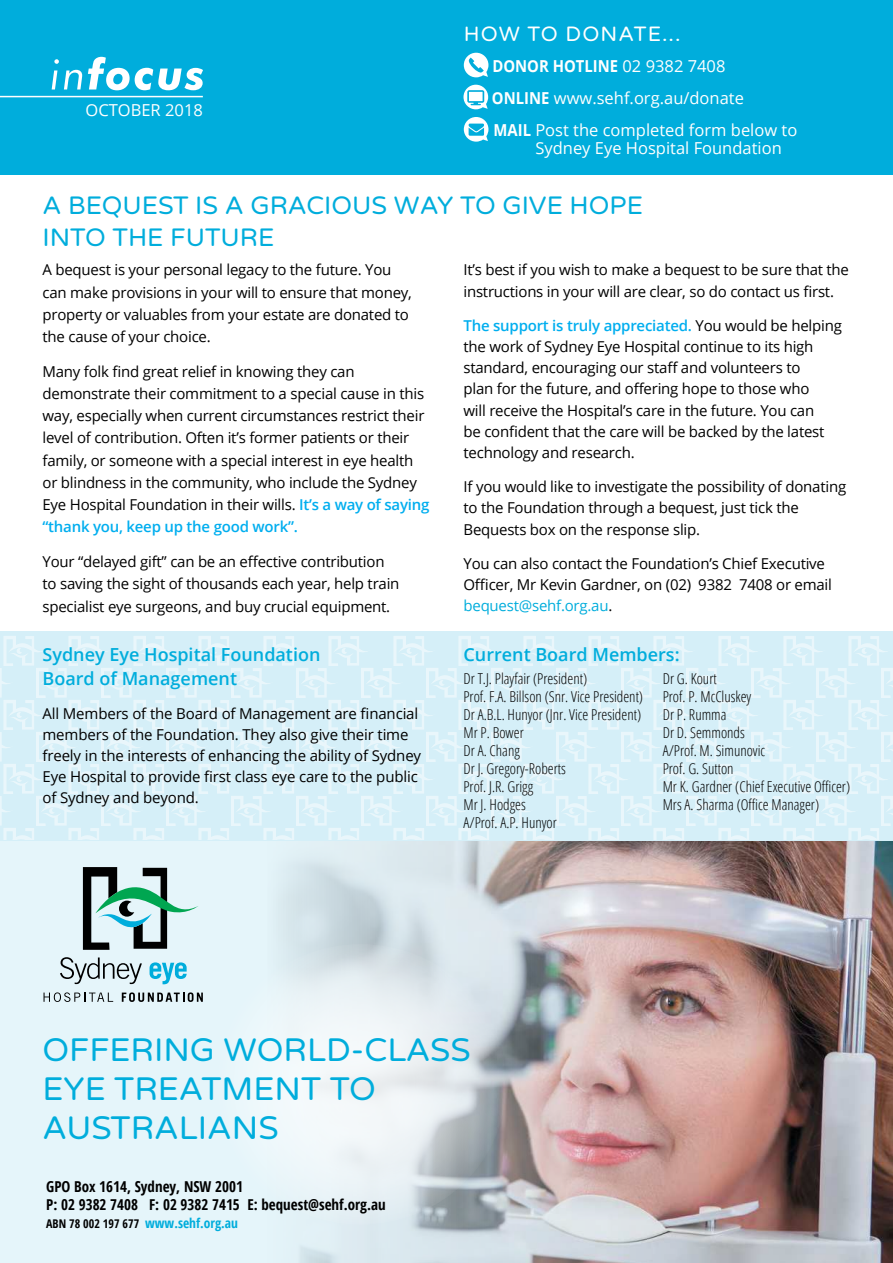
<style>
.page{position:relative;width:893px;height:1263px;background:#fff}
.page>*{position:absolute;margin:0;border:0;box-sizing:border-box;transform-origin:0 0}
.t1{font:33px/39px "Varela Round";color:#00addc}
.t2{font:25.5px/31.8px "Varela Round";color:#00addc}
.t3{font:21px "Varela Round";letter-spacing:.05em;color:#fff}
.t4{font:600 18px/24px "Open Sans";color:#00addc}
.t5{font:16.5px/18px "Open Sans";color:#fff}
.t6{font:700 16.5px "Open Sans";color:#fff;scale:.9 1}
.t7{font:15px/22.2px "Open Sans";letter-spacing:-.015em;color:#000}
.t8{font:300 condensed 15px/18px "Open Sans";color:#000}
.t9{font:700 condensed 15px/18px "Open Sans";color:#000}
.t10{font:700 condensed 13.5px "Open Sans";color:#00addc}
.s1{font-weight:400}
.s2{font-weight:700}
.s3{font-weight:600;color:#00aeef}
.s4{color:#00addc}
.s5{font-size:12px;color:#000}
</style>
<div class="page">
<div style="left:0;top:839px;width:893px;height:424px;background:#e5f5fa"></div>
<img style="left:281px;top:841px;width:612px;height:422px">
<svg style="left:215px;top:944px;width:291px;height:280px"></svg>
<div style="left:0;top:631px;width:893px;height:210px;background:#d5eff8"></div>
<svg style="left:0;top:636px;width:893px;height:203px"></svg>
<div style="left:0;top:0;width:893px;height:174px;background:#00addc"></div>
<svg style="left:60px;top:957px;width:82px;height:27px"></svg>
<svg style="left:150px;top:962px;width:37px;height:22px"></svg>
<svg style="left:44px;top:992px;width:69px;height:10px"></svg>
<svg style="left:122px;top:992px;width:81px;height:10px"></svg>
<svg style="left:83px;top:867px;width:115px;height:83px"></svg>
<svg style="left:464px;top:53px;width:24px;height:24px"></svg>
<svg style="left:464px;top:117px;width:24px;height:25px"></svg>
<svg style="left:463px;top:85px;width:25px;height:24px"></svg>
<div style="left:469px;top:92px;width:14px;height:9px;background:#fff"></div>
<hr style="left:0;top:96px;width:203px;height:1px;background:#fff">
<svg style="left:52px;top:59px;width:30px;height:30px"></svg>
<svg style="left:88px;top:57px;width:115px;height:33px"></svg>
<p class="t5" style="left:86px;top:101px;width:119px">OCTOBER 2018</p>
<h3 class="t3" style="left:464px;top:25px;width:218px">HOW TO DONATE...</h3>
<p class="t6" style="left:492px;top:56px;width:260px">DONOR HOTLINE <span class="s1">02 9382 7408</span></p>
<p class="t5" style="left:492px;top:90px;width:253px"><span class="s2">ONLINE</span> www.sehf.org.au/donate</p>
<p class="t5" style="left:535px;top:123px;width:263px;text-indent:-42px"><span class="s2">MAIL</span> Post the completed form below to<br>Sydney Eye Hospital Foundation</p>
<h2 class="t2" style="left:43px;top:191px;width:602px">A BEQUEST IS A GRACIOUS WAY TO GIVE HOPE<br>INTO THE FUTURE</h2>
<p class="t7" style="left:43px;top:260px;width:371px">A bequest is your personal legacy to the future. You can make provisions in your will to ensure that money, property or valuables from your estate are donated to the cause of your choice.</p>
<p class="t7" style="left:43px;top:360px;width:388px">Many folk find great relief in knowing they can demonstrate their commitment to a special cause in this way, especially when current circumstances restrict their level of contribution. Often it’s former patients or their family, or someone with a special interest in eye health or blindness in the community, who include the Sydney Eye Hospital Foundation in their wills. <span class="s3">It’s a way of saying “thank you, keep up the good work”.</span></p>
<p class="t7" style="left:43px;top:550px;width:358px">Your “delayed gift” can be an effective contribution to saving the sight of thousands each year, help train specialist eye surgeons, and buy crucial equipment.</p>
<p class="t7" style="left:463px;top:259px;width:387px;line-height:21.3px">It’s best if you wish to make a bequest to be sure that the instructions in your will are clear, so do contact us first.</p>
<p class="t7" style="left:463px;top:316px;width:380px;line-height:21.3px"><span class="s3">The support is truly appreciated.</span> You would be helping the work of Sydney Eye Hospital continue to its high standard, encouraging our staff and volunteers to<br>plan for the future, and offering hope to those who<br>will receive the Hospital’s care in the future. You can<br>be confident that the care will be backed by the latest technology and research.</p>
<p class="t7" style="left:463px;top:477px;width:384px;line-height:21.3px">If you would like to investigate the possibility of donating to the Foundation through a bequest, just tick the<br>Bequests box on the response slip.</p>
<p class="t7" style="left:463px;top:554px;width:370px;line-height:21.3px">You can also contact the Foundation’s Chief Executive<br>Officer, Mr Kevin Gardner, on (02) 9382 7408 or email <span class="s4">bequest@sehf.org.au</span>.</p>
<p class="t4" style="left:43px;top:644px;width:279px">Sydney Eye Hospital Foundation<br>Board of Management</p>
<p class="t7" style="left:43px;top:703px;width:380px;line-height:21px">All Members of the Board of Management are financial members of the Foundation. They also give their time freely in the interests of enhancing the ability of Sydney Eye Hospital to provide first class eye care to the public of Sydney and beyond.</p>
<p class="t4" style="left:463px;top:644px;width:218px">Current Board Members:</p>
<p class="t8" style="left:463px;top:671px;width:181px">Dr T.J. Playfair (President)<br>Prof. F.A. Billson (Snr. Vice President)<br>Dr A.B.L. Hunyor (Jnr. Vice President)<br>Mr P. Bower<br>Dr A. Chang<br>Dr J. Gregory-Roberts<br>Prof. J.R. Grigg<br>Mr J. Hodges<br>A/Prof. A.P. Hunyor</p>
<p class="t8" style="left:663px;top:671px;width:189px">Dr G. Kourt<br>Prof. P. McCluskey<br>Dr P. Rumma<br>Dr D. Semmonds<br>A/Prof. M. Simunovic<br>Prof. G. Sutton<br>Mr K. Gardner (Chief Executive Officer)<br>Mrs A. Sharma (Office Manager)</p>
<h1 class="t1" style="left:43px;top:1033px;width:430px">OFFERING WORLD-CLASS<br>EYE TREATMENT TO<br>AUSTRALIANS</h1>
<p class="t9" style="left:46px;top:1179px;width:341px">GPO Box 1614, Sydney, NSW 2001<br>P: 02 9382 7408 F: 02 9382 7415 E: bequest@sehf.org.au</p>
<p class="t10" style="left:46px;top:1217px;width:193px"><span class="s5">ABN 78 002 197 677</span> www.sehf.org.au</p>
</div>
